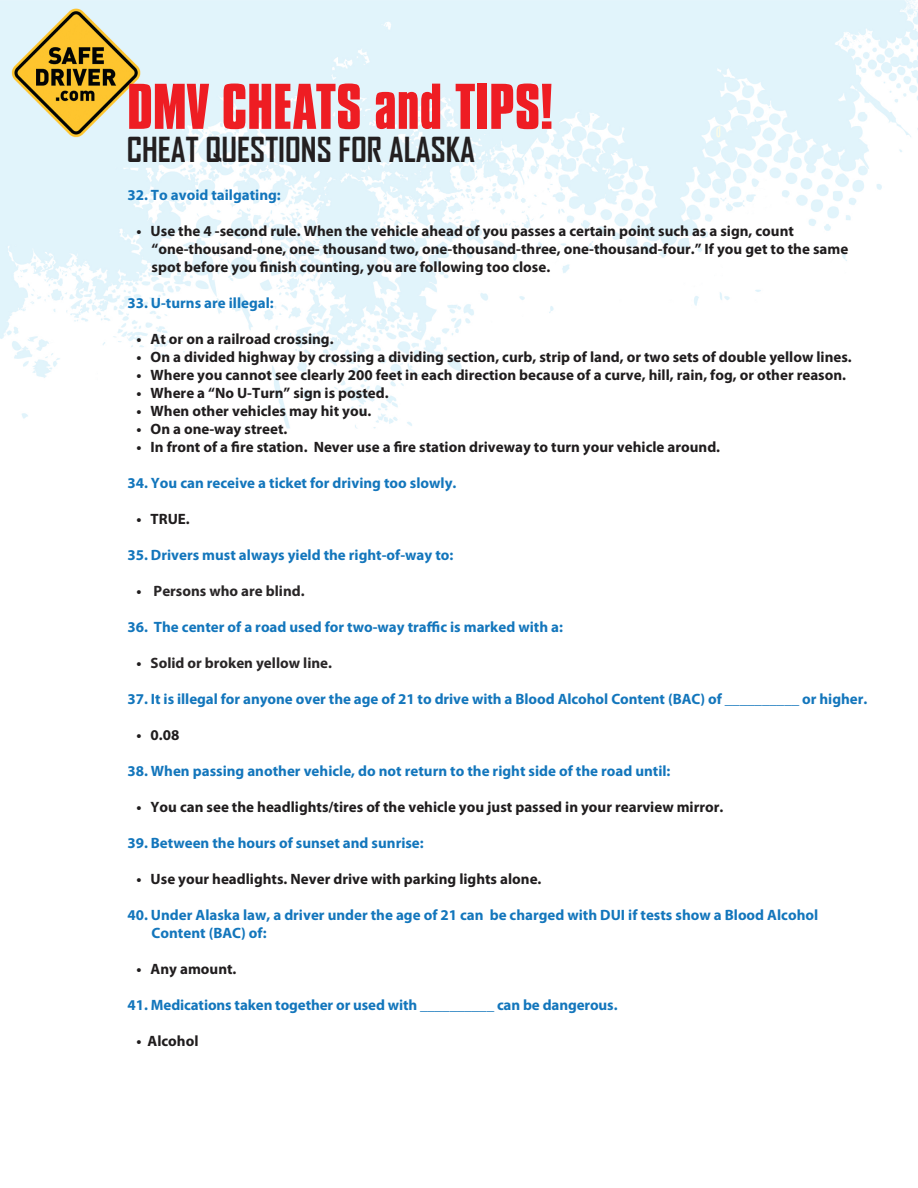
<style>
.page{position:relative;width:918px;height:1188px;background:#fff}
.page>*{position:absolute;margin:0;border:0;box-sizing:border-box;transform-origin:0 0}
.t1{font:700 55.5px "Compacta BT";color:#ee1d23}
.t2{font:700 33px "Agency FB";color:#231f20}
.t3{font:700 15px/18px "Myriad Pro";color:#201d1e}
.t4{font:700 15px/18px "Myriad Pro";color:#1376bc}
.t5{font:700 15px "Myriad Pro";color:#292627}
.s1{color:#201d1e}
</style>
<div class="page">
<img style="left:0;top:0;width:918px;height:429px">
<svg style="left:715px;top:125px;width:6px;height:14px"></svg>
<p class="t1" style="left:127px;top:73px;width:427px">DMV CHEATS and TIPS!</p>
<p class="t2" style="left:127px;top:129px;width:350px">CHEAT QUESTIONS FOR ALASKA</p>
<p class="t4" style="left:127px;top:185px;width:155px">32. To avoid tailgating:</p>
<p class="t3" style="left:152px;top:221px;width:698px;text-indent:-15px">• Use the 4 -second rule. When the vehicle ahead of you passes a certain point such as a sign, count “one-thousand-one, one- thousand two, one-thousand-three, one-thousand-four.” If you get to the same spot before you finish counting, you are following too close.</p>
<p class="t4" style="left:127px;top:293px;width:148px">33. U-turns are illegal:</p>
<p class="t3" style="left:136px;top:329px;width:199px">• At or on a railroad crossing.</p>
<p class="t3" style="left:136px;top:347px;width:717px">• On a divided highway by crossing a dividing section, curb, strip of land, or two sets of double yellow lines.</p>
<p class="t3" style="left:136px;top:365px;width:711px">• Where you cannot see clearly 200 feet in each direction because of a curve, hill, rain, fog, or other reason.</p>
<p class="t3" style="left:136px;top:383px;width:254px">• Where a “No U-Turn” sign is posted.</p>
<p class="t3" style="left:136px;top:401px;width:237px">• When other vehicles may hit you.</p>
<p class="t3" style="left:136px;top:419px;width:153px">• On a one-way street.</p>
<p class="t3" style="left:136px;top:437px;width:585px">• In front of a fire station. Never use a fire station driveway to turn your vehicle around.</p>
<p class="t4" style="left:127px;top:473px;width:331px">34. You can receive a ticket for driving too slowly.</p>
<p class="t3" style="left:136px;top:509px;width:55px">• TRUE.</p>
<p class="t4" style="left:127px;top:545px;width:328px">35. Drivers must always yield the right-of-way to:</p>
<p class="t5" style="left:136px;top:581px;width:170px"><span class="s1">•</span> Persons who are blind.</p>
<p class="t4" style="left:127px;top:617px;width:437px">36. The center of a road used for two-way traffic is marked with a:</p>
<p class="t5" style="left:136px;top:653px;width:197px"><span class="s1">•</span> Solid or broken yellow line.</p>
<p class="t4" style="left:127px;top:689px;width:741px">37. It is illegal for anyone over the age of 21 to drive with a Blood Alcohol Content (BAC) of __________ or higher.</p>
<p class="t3" style="left:136px;top:725px;width:45px">• 0.08</p>
<p class="t4" style="left:127px;top:761px;width:545px">38. When passing another vehicle, do not return to the right side of the road until:</p>
<p class="t3" style="left:136px;top:797px;width:588px">• You can see the headlights/tires of the vehicle you just passed in your rearview mirror.</p>
<p class="t4" style="left:127px;top:833px;width:298px">39. Between the hours of sunset and sunrise:</p>
<p class="t3" style="left:136px;top:869px;width:407px">• Use your headlights. Never drive with parking lights alone.</p>
<p class="t4" style="left:152px;top:905px;width:668px;text-indent:-24px">40. Under Alaska law, a driver under the age of 21 can be charged with DUI if tests show a Blood Alcohol<br>Content (BAC) of:</p>
<p class="t3" style="left:136px;top:959px;width:102px">• Any amount.</p>
<p class="t4" style="left:127px;top:995px;width:492px">41. Medications taken together or used with __________ can be dangerous.</p>
<p class="t3" style="left:136px;top:1031px;width:64px">• Alcohol</p>
</div>
